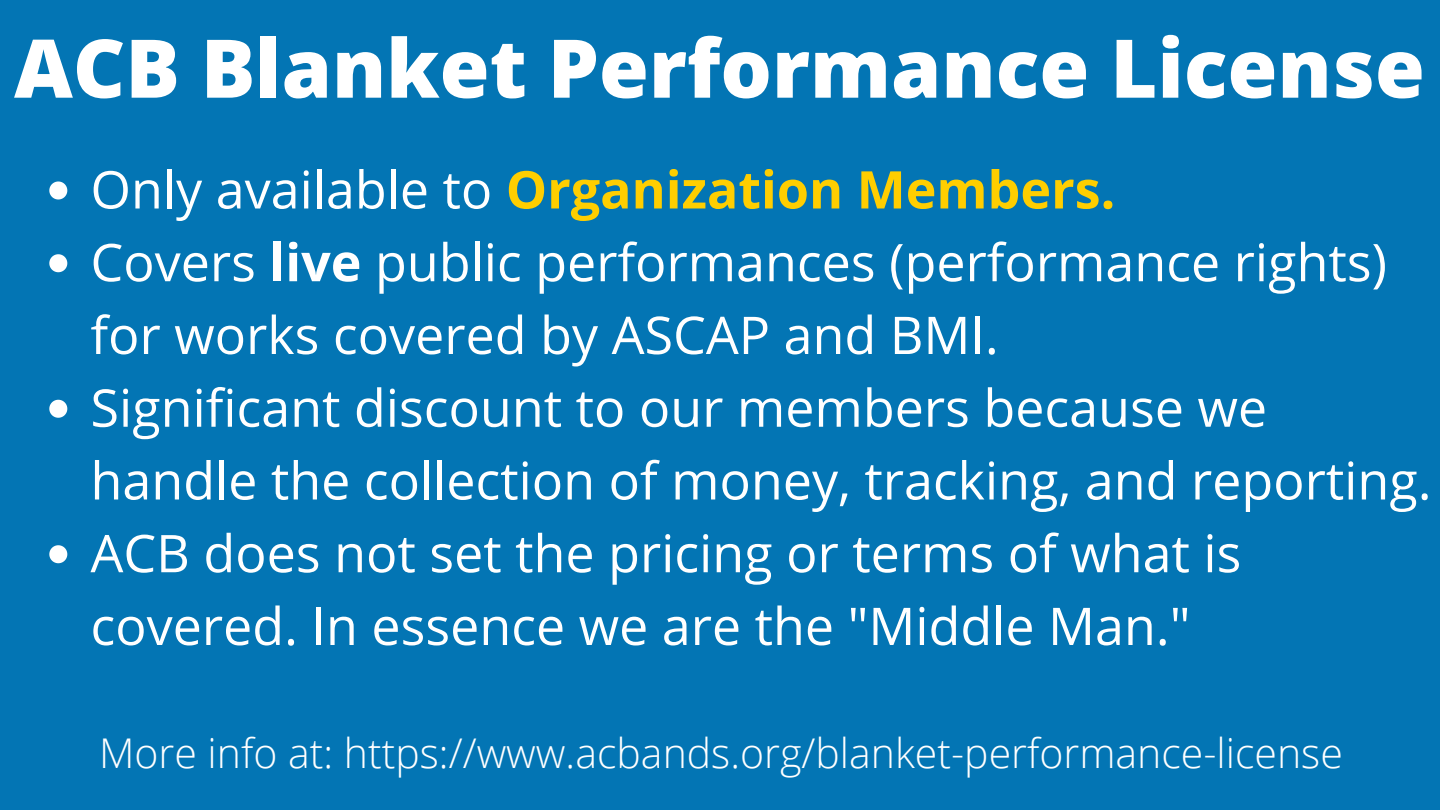
<style>
.page{position:relative;width:1440px;height:810px;background:#0375b4}
.page>*{position:absolute;margin:0;border:0;box-sizing:border-box;transform-origin:0 0}
.t1{font:800 81px "Open Sans";color:#fff}
.t2{font:52px/72.8px "Open Sans";color:#fff}
.t3{font:700 52px "Open Sans";color:#ffce00}
.t4{font:300 41px "Open Sans";color:#fff}
.s1{font-weight:400;color:#fff}
.s2{font-weight:700}
</style>
<div class="page">
<svg style="left:49px;top:182px;width:18px;height:18px"></svg>
<svg style="left:49px;top:254px;width:18px;height:18px"></svg>
<svg style="left:49px;top:400px;width:18px;height:18px"></svg>
<svg style="left:49px;top:545px;width:18px;height:18px"></svg>
<h1 class="t1" style="left:14px;top:11px;width:1412px">ACB Blanket Performance License</h1>
<p class="t3" style="left:90px;top:153px;width:1026px"><span class="s1">Only available to</span> Organization Members.</p>
<p class="t2" style="left:90px;top:225px;width:1298px">Covers <span class="s2">live</span> public performances (performance rights) for works covered by ASCAP and BMI.</p>
<p class="t2" style="left:90px;top:370px;width:1343px">Significant discount to our members because we handle the collection of money, tracking, and reporting.</p>
<p class="t2" style="left:90px;top:516px;width:1152px">ACB does not set the pricing or terms of what is covered. In essence we are the "Middle Man."</p>
<p class="t4" style="left:99px;top:725px;width:1245px">More info at: https://www.acbands.org/blanket-performance-license</p>
</div>
